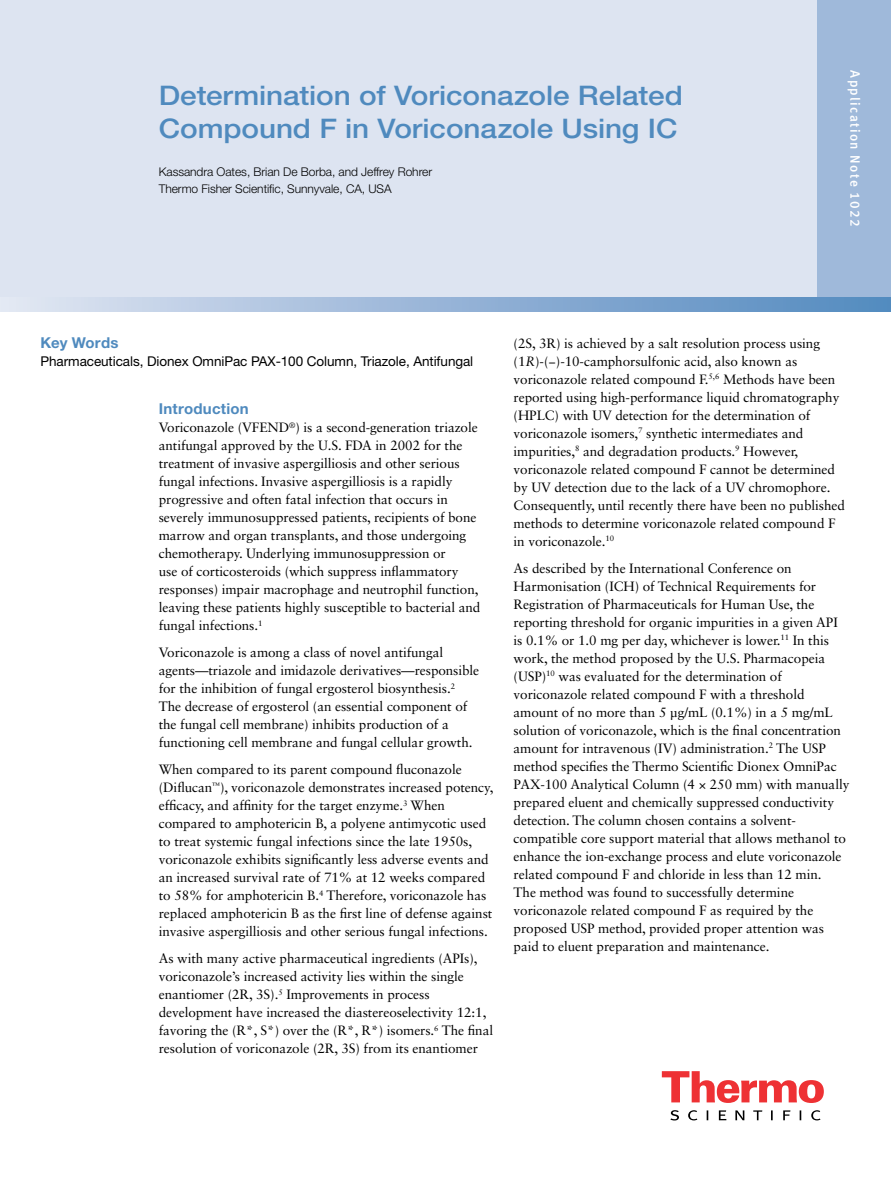
<style>
.page{position:relative;width:891px;height:1188px;background:#fff}
.page>*{position:absolute;margin:0;border:0;box-sizing:border-box;transform-origin:0 0}
.t1{font:500 27px/33px "Helvetica Neue LT Std";letter-spacing:-.005em;color:#4f8abe;scale:1.1 1}
.t2{font:700 15px "Helvetica Neue LT Std";letter-spacing:.015em;color:#4f8abe}
.t3{font:13.5px/18px "Sabon LT Std";letter-spacing:-.005em;color:#000}
.t4{font:13.5px "Helvetica Neue LT Std";letter-spacing:-.005em;color:#000}
.t5{font:13.5px "Meta Medium LF";letter-spacing:.1em;color:#fff}
.t6{font:300 12px/16.5px "Helvetica Neue LT Std";letter-spacing:-.005em;color:#000}
.s1{font-family:"Sabon";font-style:italic}
</style>
<div class="page">
<div style="left:0;top:0;width:891px;height:303px;background:#dde4f1"></div>
<div style="left:817px;top:0;width:74px;height:303px;background:#9fb9da"></div>
<svg style="left:0;top:297px;width:891px;height:15px;background:#98b6d8"></svg>
<svg style="left:662px;top:1071px;width:162px;height:32px"></svg>
<svg style="left:670px;top:1110px;width:151px;height:10px"></svg>
<h1 class="t1" style="left:159px;top:79px;width:478px">Determination of Voriconazole Related<br>Compound F in Voriconazole Using IC</h1>
<p class="t6" style="left:159px;top:164px;width:275px">Kassandra Oates, Brian De Borba, and Jeffrey Rohrer<br>Thermo Fisher Scientific, Sunnyvale, CA, USA</p>
<p class="t5" style="left:863px;top:70px;width:158px;rotate:90deg">Application Note 1022</p>
<p class="t2" style="left:40px;top:334px;width:80px">Key Words</p>
<p class="t4" style="left:40px;top:353px;width:434px">Pharmaceuticals, Dionex OmniPac PAX-100 Column, Triazole, Antifungal</p>
<p class="t2" style="left:159px;top:400px;width:92px">Introduction</p>
<p class="t3" style="left:159px;top:418px;width:323px">Voriconazole (VFEND<sup>®</sup>) is a second-generation triazole antifungal approved by the U.S. FDA in 2002 for the treatment of invasive aspergilliosis and other serious fungal infections. Invasive aspergilliosis is a rapidly progressive and often fatal infection that occurs in severely immunosuppressed patients, recipients of bone marrow and organ transplants, and those undergoing chemotherapy. Underlying immunosuppression or<br>use of corticosteroids (which suppress inflammatory responses) impair macrophage and neutrophil function, leaving these patients highly susceptible to bacterial and fungal infections.<sup>1</sup></p>
<p class="t3" style="left:159px;top:643px;width:322px">Voriconazole is among a class of novel antifungal agents—triazole and imidazole derivatives—responsible for the inhibition of fungal ergosterol biosynthesis.<sup>2<br></sup>The decrease of ergosterol (an essential component of the fungal cell membrane) inhibits production of a functioning cell membrane and fungal cellular growth.</p>
<p class="t3" style="left:159px;top:760px;width:336px">When compared to its parent compound fluconazole (Diflucan<sup>™</sup>), voriconazole demonstrates increased potency, efficacy, and affinity for the target enzyme.<sup>3</sup> When compared to amphotericin B, a polyene antimycotic used to treat systemic fungal infections since the late 1950s, voriconazole exhibits significantly less adverse events and an increased survival rate of 71% at 12 weeks compared to 58% for amphotericin B.<sup>4</sup> Therefore, voriconazole has replaced amphotericin B as the first line of defense against invasive aspergilliosis and other serious fungal infections.</p>
<p class="t3" style="left:159px;top:949px;width:336px">As with many active pharmaceutical ingredients (APIs), voriconazole’s increased activity lies within the single enantiomer (2R, 3S).<sup>5</sup> Improvements in process development have increased the diastereoselectivity 12:1, favoring the (R*, S*) over the (R*, R*) isomers.<sup>6</sup> The final resolution of voriconazole (2R, 3S) from its enantiomer</p>
<p class="t3" style="left:514px;top:334px;width:333px">(2S, 3R) is achieved by a salt resolution process using (1<span class="s1">R</span>)-(−)-10-camphorsulfonic acid, also known as voriconazole related compound F.<sup>5,6</sup> Methods have been reported using high-performance liquid chromatography (HPLC) with UV detection for the determination of voriconazole isomers,<sup>7</sup> synthetic intermediates and impurities,<sup>8</sup> and degradation products.<sup>9</sup> However, voriconazole related compound F cannot be determined by UV detection due to the lack of a UV chromophore.<br>Consequently, until recently there have been no published methods to determine voriconazole related compound F in voriconazole.<sup>10</sup></p>
<p class="t3" style="left:514px;top:559px;width:337px">As described by the International Conference on Harmonisation (ICH) of Technical Requirements for Registration of Pharmaceuticals for Human Use, the reporting threshold for organic impurities in a given API is 0.1% or 1.0 mg per day, whichever is lower.<sup>11</sup> In this work, the method proposed by the U.S. Pharmacopeia (USP)<sup>10</sup> was evaluated for the determination of voriconazole related compound F with a threshold amount of no more than 5 µg/mL (0.1%) in a 5 mg/mL solution of voriconazole, which is the final concentration amount for intravenous (IV) administration.<sup>2</sup> The USP method specifies the Thermo Scientific Dionex OmniPac PAX-100 Analytical Column (4 × 250 mm) with manually prepared eluent and chemically suppressed conductivity detection. The column chosen contains a solvent&shy;compatible core support material that allows methanol to enhance the ion-exchange process and elute voriconazole related compound F and chloride in less than 12 min.<br>The method was found to successfully determine voriconazole related compound F as required by the proposed USP method, provided proper attention was paid to eluent preparation and maintenance.</p>
</div>
